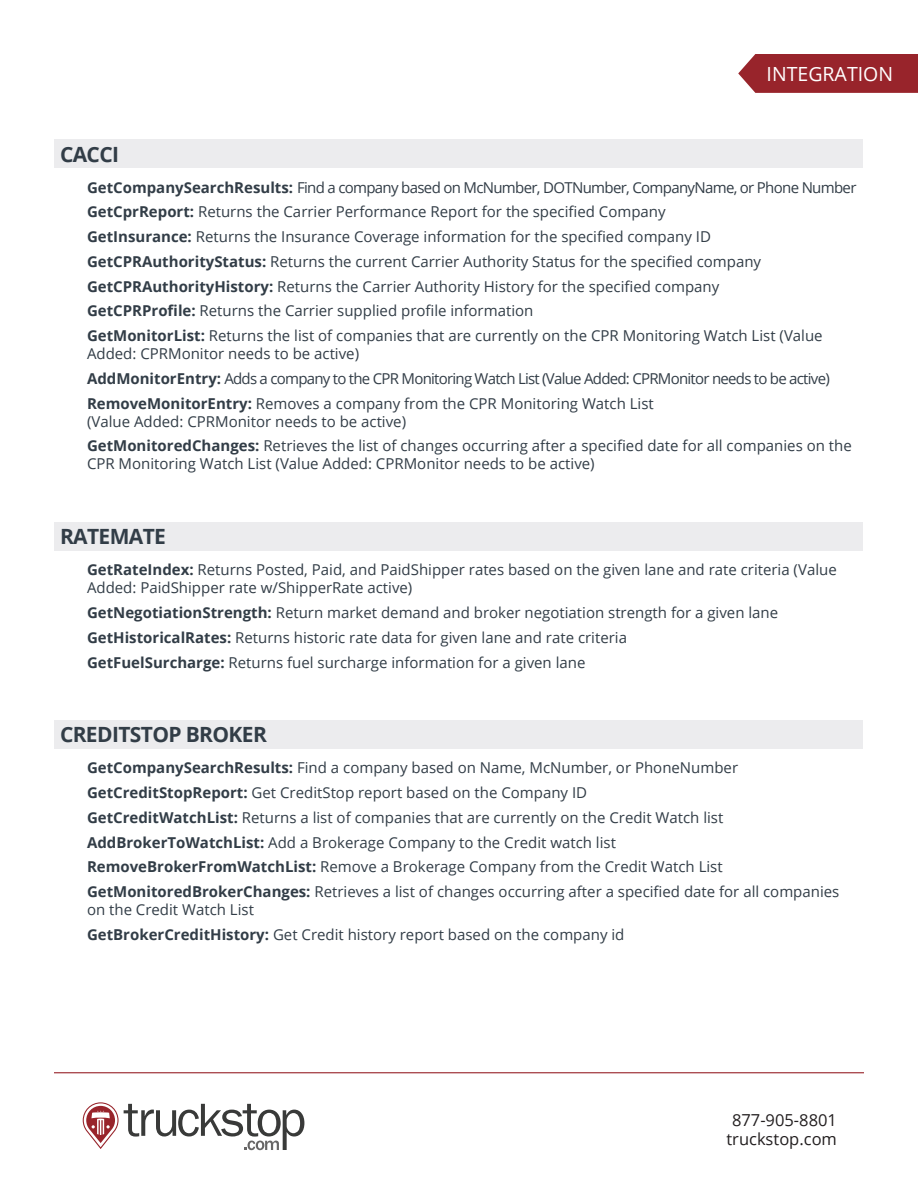
<style>
.page{position:relative;width:918px;height:1188px;background:#fff}
.page>*{position:absolute;margin:0;border:0;box-sizing:border-box;transform-origin:0 0}
.t1{font:700 21px "Open Sans";letter-spacing:-.03em;color:#323d47}
.t2{font:19.5px "Open Sans";color:#fff}
.t3{font:16.5px/19.5px "Open Sans";color:#231f20;text-align:center}
.t4{font:15px/24.8px "Open Sans";color:#323d47}
.s1{font-weight:700}
</style>
<div class="page">
<hr style="left:54px;top:1072px;width:810px;height:1px;background:#98242b">
<svg style="left:83px;top:1102px;width:221px;height:48px"></svg>
<svg style="left:738px;top:54px;width:180px;height:39px;background:#9d2f35"></svg>
<div style="left:54px;top:522px;width:808px;height:28px;background:#ececee"></div>
<div style="left:54px;top:720px;width:808px;height:28px;background:#ececee"></div>
<div style="left:54px;top:140px;width:808px;height:28px;background:#ececee"></div>
<h2 class="t2" style="left:767px;top:60px;width:128px">INTEGRATION</h2>
<h1 class="t1" style="left:60px;top:139px;width:61px">CACCI</h1>
<p class="t4" style="left:87px;top:175px;width:771px"><span class="s1">GetCompanySearchResults:</span> Find a company based on McNumber, DOTNumber, CompanyName, or Phone Number <span class="s1">GetCprReport:</span> Returns the Carrier Performance Report for the specified Company<br><span class="s1">GetInsurance:</span> Returns the Insurance Coverage information for the specified company ID <span class="s1">GetCPRAuthorityStatus:</span> Returns the current Carrier Authority Status for the specified company <span class="s1">GetCPRAuthorityHistory:</span> Returns the Carrier Authority History for the specified company<br><span class="s1">GetCPRProfile:</span> Returns the Carrier supplied profile information<br><span class="s1">GetMonitorList:</span> Returns the list of companies that are currently on the CPR Monitoring Watch List (Value</p>
<p class="t4" style="left:87px;top:341px;width:744px">Added: CPRMonitor needs to be active)<br><span class="s1">AddMonitorEntry:</span> Adds a company to the CPR Monitoring Watch List (Value Added: CPRMonitor needs to be active)<br><span class="s1">RemoveMonitorEntry:</span> Removes a company from the CPR Monitoring Watch List</p>
<p class="t4" style="left:87px;top:409px;width:766px">(Value Added: CPRMonitor needs to be active)<br><span class="s1">GetMonitoredChanges:</span> Retrieves the list of changes occurring after a specified date for all companies on the</p>
<p class="t4" style="left:87px;top:451px;width:509px">CPR Monitoring Watch List (Value Added: CPRMonitor needs to be active)</p>
<h1 class="t1" style="left:60px;top:522px;width:108px">RATEMATE</h1>
<p class="t4" style="left:87px;top:560px;width:751px;line-height:18px"><span class="s1">GetRateIndex:</span> Returns Posted, Paid, and PaidShipper rates based on the given lane and rate criteria (Value<br>Added: PaidShipper rate w/ShipperRate active)</p>
<p class="t4" style="left:87px;top:600px;width:693px"><span class="s1">GetNegotiationStrength:</span> Return market demand and broker negotiation strength for a given lane<br><span class="s1">GetHistoricalRates:</span> Returns historic rate data for given lane and rate criteria<br><span class="s1">GetFuelSurcharge:</span> Returns fuel surcharge information for a given lane</p>
<h1 class="t1" style="left:60px;top:720px;width:208px">CREDITSTOP BROKER</h1>
<p class="t4" style="left:87px;top:755px;width:754px"><span class="s1">GetCompanySearchResults:</span> Find a company based on Name, McNumber, or PhoneNumber <span class="s1">GetCreditStopReport:</span> Get CreditStop report based on the Company ID<br><span class="s1">GetCreditWatchList:</span> Returns a list of companies that are currently on the Credit Watch list <span class="s1">AddBrokerToWatchList:</span> Add a Brokerage Company to the Credit watch list <span class="s1">RemoveBrokerFromWatchList:</span> Remove a Brokerage Company from the Credit Watch List <span class="s1">GetMonitoredBrokerChanges:</span> Retrieves a list of changes occurring after a specified date for all companies</p>
<p class="t4" style="left:87px;top:897px;width:539px">on the Credit Watch List<br><span class="s1">GetBrokerCreditHistory:</span> Get Credit history report based on the company id</p>
<p class="t3" style="left:726px;top:1109px;width:112px">877-905-8801 truckstop.com</p>
</div>
